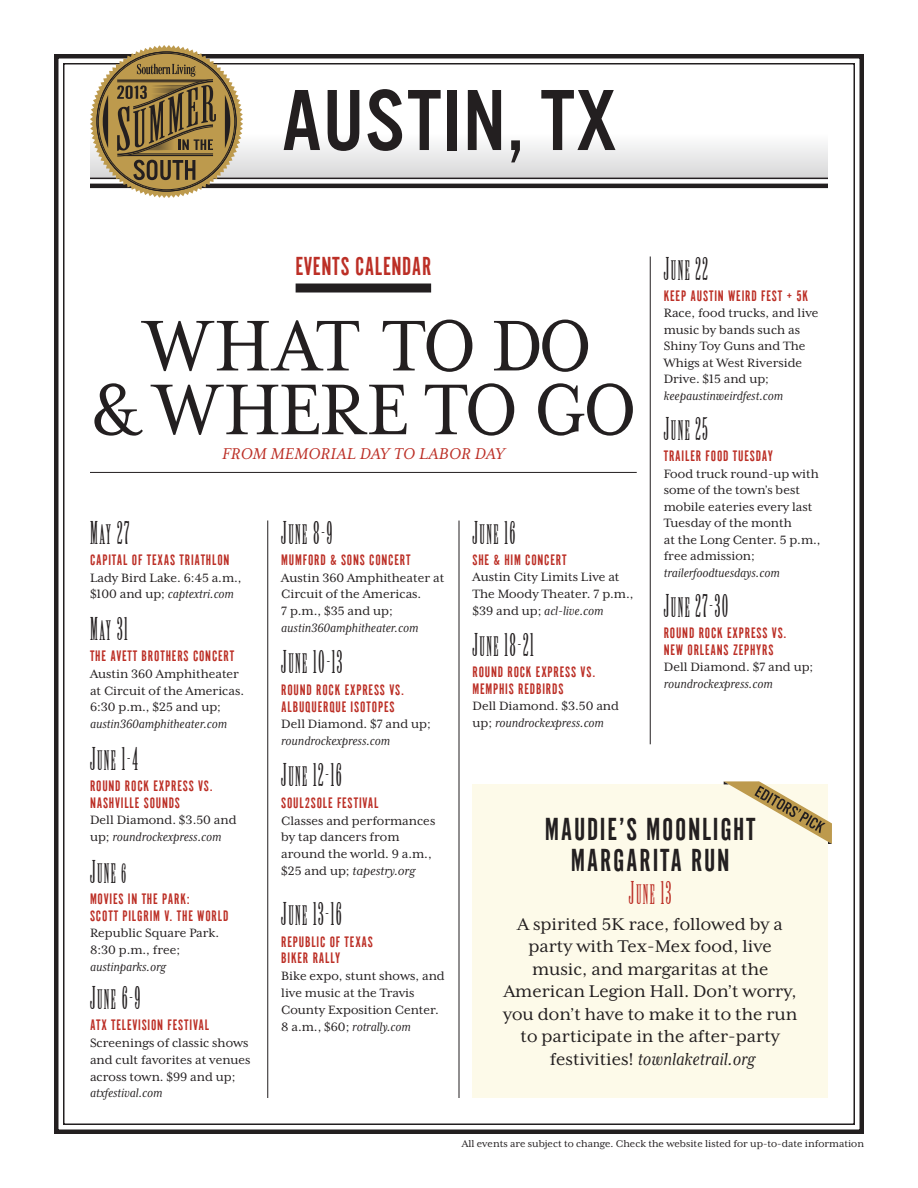
<style>
.page{position:relative;width:918px;height:1188px;background:#fff}
.page>*{position:absolute;margin:0;border:0;box-sizing:border-box;transform-origin:0 0}
.t1{font:90px "Alternate Gothic Com No 3";letter-spacing:.02em;color:#231f20}
.t2{font:82.5px/63.8px "Mrs Eaves XL Serif Nar OT";letter-spacing:-.02em;color:#231f20;text-align:center}
.t3{font:33px "Alternate Gothic Com No 1";letter-spacing:.05em;color:#231f20}
.t4{font:30.75px "Willow Std";letter-spacing:.05em;color:#231f20}
.t5{font:30.75px "Willow Std";color:#bc2f26}
.t6{font:27px "Alternate Gothic Com No 1";color:#bc2f26}
.t7{font:26.25px "Willow Std";color:#231f20}
.t8{font:19.5px/22.5px "Mrs Eaves XL Serif OT";color:#231f20;text-align:center}
.t9{font:italic 19.5px "Mrs Eaves XL Serif Nar OT";color:#231f20}
.t10{font:italic 18px "Mrs Eaves XL Serif OT";letter-spacing:.02em;color:#bc2f26}
.t11{font:15.75px "Alternate Gothic Com No 1";letter-spacing:.05em;color:#bc2f26}
.t12{font:13.8px/16.8px "Mrs Eaves XL Serif OT";color:#231f20}
.t13{font:italic 13.8px "Mrs Eaves XL Serif Nar OT";color:#231f20}
.t14{font:11.25px "Mrs Eaves XL Serif OT";color:#231f20}
.s1{font-size:26.25px}
.s2{font-family:"Mrs Eaves XL Serif OT";font-style:normal}
.s3{font-size:30.75px}
.s4{font-style:italic}
</style>
<div class="page">
<div style="left:54px;top:54px;width:810px;height:1080px;border:4px solid #231f20"></div>
<div style="left:90px;top:90px;width:738px;height:88px;background:linear-gradient(to bottom,#fff,#e0e0e1)"></div>
<hr style="left:90px;top:178px;width:738px;height:1px;background:#231f20">
<hr style="left:90px;top:184px;width:738px;height:4px;background:#231f20">
<svg style="left:90px;top:45px;width:153px;height:153px"></svg>
<hr style="left:90px;top:472px;width:547px;height:1px;background:#231f20">
<hr style="left:459px;top:521px;width:1px;height:577px;background:#231f20">
<hr style="left:267px;top:520px;width:1px;height:578px;background:#231f20">
<hr style="left:650px;top:256px;width:1px;height:488px;background:#231f20">
<div style="left:296px;top:284px;width:135px;height:9px;background:#231f20"></div>
<div style="left:472px;top:784px;width:356px;height:314px;background:#fdfae9"></div>
<svg style="left:724px;top:781px;width:108px;height:63px"></svg>
<h1 class="t1" style="left:281px;top:75px;width:337px">AUSTIN, TX</h1>
<h3 class="t6" style="left:295px;top:252px;width:19px">EVENTS</h3>
<h3 class="t6" style="left:355px;top:252px;width:11px">CALENDAR</h3>
<h3 class="t4" style="left:664px;top:251px;width:46px">J<span class="s1">UNE</span> 22</h3>
<p class="t11" style="left:664px;top:287px;width:40px">KEEP AUSTIN</p>
<p class="t11" style="left:728px;top:287px;width:7px">WEIRD</p>
<p class="t11" style="left:761px;top:287px;width:7px">FEST</p>
<p class="t11" style="left:787px;top:287px;width:22px">+ 5K</p>
<p class="t12" style="left:664px;top:305px;width:156px">Race, food trucks, and live music by bands such as<br>Shiny Toy Guns and The<br>Whigs at West Riverside<br>Drive. $15 and up;</p>
<p class="t13" style="left:664px;top:389px;width:121px">keepaustinweirdfest.com</p>
<h3 class="t4" style="left:664px;top:411px;width:46px">J<span class="s1">UNE</span> 25</h3>
<p class="t11" style="left:664px;top:448px;width:12px">TRAILER</p>
<p class="t11" style="left:706px;top:448px;width:40px">FOOD TUESDAY</p>
<p class="t12" style="left:664px;top:465px;width:158px">Food truck round-up with some of the town’s best mobile eateries every last<br>Tuesday of the month<br>at the Long Center. 5 p.m., free admission;</p>
<p class="t13" style="left:664px;top:566px;width:117px">trailerfoodtuesdays.com</p>
<h3 class="t4" style="left:664px;top:588px;width:66px">J<span class="s1">UNE</span> 27-30</h3>
<p class="t11" style="left:664px;top:625px;width:14px">ROUND</p>
<p class="t11" style="left:699px;top:625px;width:53px">ROCK EXPRESS</p>
<p class="t11" style="left:772px;top:625px;width:16px">VS .</p>
<p class="t11" style="left:664px;top:641px;width:37px">NEW ORLEANS</p>
<p class="t11" style="left:733px;top:641px;width:24px">ZEPHYRS</p>
<p class="t12" style="left:664px;top:659px;width:151px">Dell Diamond. $7 and up;</p>
<p class="t13" style="left:664px;top:677px;width:110px">roundrockexpress.com</p>
<h2 class="t2" style="left:91px;top:314px;width:547px">WHAT TO DO<br>&amp; WHERE TO GO</h2>
<h3 class="t10" style="left:222px;top:444px;width:97px">FROM MEMORIA</h3>
<h3 class="t10" style="left:347px;top:444px;width:152px">L DAY TO LABOR DAY</h3>
<h3 class="t4" style="left:90px;top:515px;width:41px">M<span class="s1">AY</span> 27</h3>
<p class="t11" style="left:90px;top:552px;width:102px">CAPITAL OF TEXAS TRIATHLON</p>
<p class="t12" style="left:90px;top:569px;width:153px">Lady Bird Lake. 6:45 a.m.,</p>
<p class="t13" style="left:90px;top:587px;width:146px"><span class="s2">$100 and up;</span> captextri.com</p>
<h3 class="t4" style="left:90px;top:611px;width:39px">M<span class="s1">AY</span> 31</h3>
<p class="t11" style="left:90px;top:648px;width:33px">THE AVETT</p>
<p class="t11" style="left:142px;top:648px;width:14px">BROTHERS</p>
<p class="t11" style="left:193px;top:648px;width:7px">CONCERT</p>
<p class="t12" style="left:90px;top:665px;width:156px">Austin 360 Amphitheater at Circuit of the Americas.<br>6:30 p.m., $25 and up;</p>
<p class="t13" style="left:90px;top:717px;width:139px">austin360amphitheater.com</p>
<h3 class="t4" style="left:90px;top:741px;width:50px">J<span class="s1">UNE</span> 1-4</h3>
<p class="t11" style="left:90px;top:778px;width:14px">ROUND</p>
<p class="t11" style="left:125px;top:778px;width:53px">ROCK EXPRESS</p>
<p class="t11" style="left:198px;top:778px;width:16px">VS .</p>
<p class="t11" style="left:90px;top:794px;width:14px">NASHVILLE</p>
<p class="t11" style="left:144px;top:794px;width:13px">SOUNDS</p>
<p class="t12" style="left:90px;top:812px;width:148px">Dell Diamond. $3.50 and</p>
<p class="t13" style="left:90px;top:830px;width:133px"><span class="s2">up;</span> roundrockexpress.com</p>
<h3 class="t7" style="left:90px;top:858px;width:38px"><span class="s3">J</span>UNE 6</h3>
<p class="t11" style="left:90px;top:891px;width:14px">MOVIES</p>
<p class="t11" style="left:128px;top:891px;width:63px">INTHEPARK:</p>
<p class="t11" style="left:90px;top:907px;width:13px">SCOTT</p>
<p class="t11" style="left:122px;top:907px;width:7px">PILGRIM</p>
<p class="t11" style="left:164px;top:907px;width:48px">V. THE WORLD</p>
<p class="t12" style="left:90px;top:925px;width:131px">Republic Square Park.<br>8:30 p.m., free;</p>
<p class="t13" style="left:90px;top:960px;width:79px">austinparks.org</p>
<h3 class="t4" style="left:90px;top:980px;width:52px">J<span class="s1">UNE</span> 6-9</h3>
<p class="t11" style="left:90px;top:1017px;width:33px">ATX TELEVISION</p>
<p class="t11" style="left:168px;top:1017px;width:7px">FESTIVAL</p>
<p class="t12" style="left:90px;top:1035px;width:162px">Screenings of classic shows and cult favorites at venues across town. $99 and up;</p>
<p class="t13" style="left:90px;top:1086px;width:74px">atxfestival.com</p>
<h3 class="t4" style="left:472px;top:515px;width:44px">J<span class="s1">UNE</span> 16</h3>
<p class="t11" style="left:472px;top:552px;width:60px">SHE &amp; HIM CONCERT</p>
<p class="t12" style="left:472px;top:569px;width:163px">Austin City Limits Live at<br>The Moody Theater. 7 p.m.,</p>
<p class="t13" style="left:472px;top:604px;width:133px"><span class="s2">$39 and up;</span> acl-live.com</p>
<h3 class="t4" style="left:472px;top:627px;width:63px">J<span class="s1">UNE</span> 18-21</h3>
<p class="t11" style="left:472px;top:664px;width:14px">ROUND</p>
<p class="t11" style="left:507px;top:664px;width:53px">ROCK EXPRESS</p>
<p class="t11" style="left:581px;top:664px;width:16px">VS .</p>
<p class="t11" style="left:472px;top:681px;width:59px">MEMPHIS REDBIRDS</p>
<p class="t12" style="left:472px;top:698px;width:148px">Dell Diamond. $3.50 and</p>
<p class="t13" style="left:472px;top:716px;width:133px"><span class="s2">up;</span> roundrockexpress.com</p>
<h3 class="t4" style="left:281px;top:515px;width:53px">J<span class="s1">UNE</span> 8-9</h3>
<p class="t11" style="left:281px;top:552px;width:101px">MUMFORD &amp; SONS CONCERT</p>
<p class="t12" style="left:281px;top:569px;width:165px">Austin 360 Amphitheater at<br>Circuit of the Americas.<br>7 p.m., $35 and up;</p>
<p class="t13" style="left:281px;top:621px;width:139px">austin360amphitheater.com</p>
<h3 class="t4" style="left:281px;top:645px;width:63px">J<span class="s1">UNE</span> 10-13</h3>
<p class="t11" style="left:281px;top:681px;width:14px">ROUND</p>
<p class="t11" style="left:316px;top:681px;width:53px">ROCK EXPRESS</p>
<p class="t11" style="left:389px;top:681px;width:16px">VS .</p>
<p class="t11" style="left:281px;top:698px;width:109px">ALBUQUERQUE ISOTOPES</p>
<p class="t12" style="left:281px;top:716px;width:151px">Dell Diamond. $7 and up;</p>
<p class="t13" style="left:281px;top:734px;width:110px">roundrockexpress.com</p>
<h3 class="t4" style="left:281px;top:758px;width:62px">J<span class="s1">UNE</span> 12-16</h3>
<p class="t11" style="left:281px;top:795px;width:62px">SOUL2SOLE FESTIVAL</p>
<p class="t12" style="left:281px;top:812px;width:156px">Classes and performances by tap dancers from around the world. 9 a.m., $25 and up; <span class="s4">tapestry.org</span></p>
<h3 class="t4" style="left:281px;top:896px;width:62px">J<span class="s1">UNE</span> 13-16</h3>
<p class="t11" style="left:281px;top:933px;width:24px">REPUBLIC</p>
<p class="t11" style="left:330px;top:933px;width:39px">OF TEXAS</p>
<p class="t11" style="left:281px;top:950px;width:13px">BIKER</p>
<p class="t11" style="left:313px;top:950px;width:13px">RALLY</p>
<p class="t12" style="left:281px;top:968px;width:165px">Bike expo, stunt shows, and live music at the Travis<br>County Exposition Center.</p>
<p class="t13" style="left:281px;top:1019px;width:131px"><span class="s2">8 a.m., $60;</span> rotrally.com</p>
<h3 class="t3" style="left:545px;top:812px;width:28px">MAUDIE</h3>
<h3 class="t3" style="left:619px;top:812px;width:56px">’S MOONLIGHT</h3>
<h3 class="t3" style="left:571px;top:844px;width:29px">MARGARITA</h3>
<h3 class="t3" style="left:691px;top:844px;width:26px">RUN</h3>
<h3 class="t5" style="left:629px;top:875px;width:44px">J<span class="s1">UNE</span> 13</h3>
<h3 class="t8" style="left:503px;top:913px;width:296px">A spirited 5K race, followed by a party with Tex-Mex food, live music, and margaritas at the<br>American Legion Hall. Don’t worry, you don’t have to make it to the run to participate in the after-party</h3>
<h3 class="t9" style="left:550px;top:1049px;width:208px"><span class="s2">festivities!</span> townlaketrail.org</h3>
<p class="t14" style="left:462px;top:1138px;width:404px">All events are subject to change. Check the website listed for up-to-date information</p>
</div>
